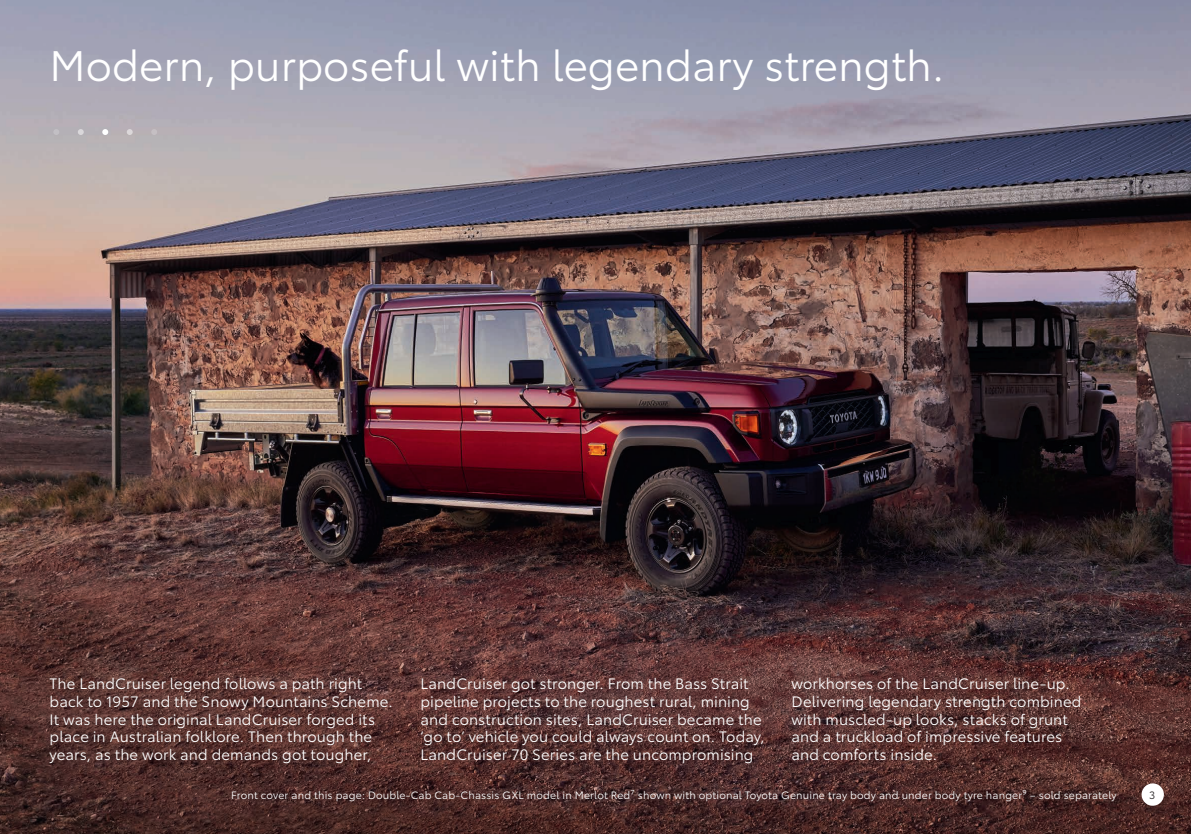
<style>
.page{position:relative;width:1191px;height:834px;background:#fff}
.page>*{position:absolute;margin:0;border:0;box-sizing:border-box;transform-origin:0 0}
.t1{font:42px "Toyota Type";color:#fff}
.t2{font:14.88px/17.8px "Toyota Type";letter-spacing:.005em;color:#fff}
.t3{font:10.5px "Toyota Type";letter-spacing:.015em;color:#fff}
.t4{font:10.5px "Toyota Type";color:#231f20}
</style>
<div class="page">
<img style="left:0;top:0;width:1191px;height:833px">
<svg style="left:53px;top:129px;width:6px;height:6px"></svg>
<svg style="left:78px;top:129px;width:6px;height:6px"></svg>
<svg style="left:102px;top:129px;width:6px;height:6px"></svg>
<svg style="left:127px;top:129px;width:6px;height:6px"></svg>
<svg style="left:151px;top:129px;width:6px;height:6px"></svg>
<div style="left:1141px;top:783px;width:22px;height:22px;background:#fff;border-radius:50%"></div>
<h1 class="t1" style="left:50px;top:35px;width:896px">Modern, purposeful with legendary strength.</h1>
<p class="t2" style="left:50px;top:673px;width:345px">The LandCruiser legend follows a path right back to 1957 and the Snowy Mountains Scheme.<br>It was here the original LandCruiser forged its place in Australian folklore. Then through the years, as the work and demands got tougher,</p>
<p class="t2" style="left:420px;top:673px;width:346px">LandCruiser got stronger. From the Bass Strait pipeline projects to the roughest rural, mining and construction sites, LandCruiser became the ‘go to’ vehicle you could always count on. Today, LandCruiser 70 Series are the uncompromising</p>
<p class="t2" style="left:791px;top:673px;width:291px">workhorses of the LandCruiser line-up.<br>Delivering legendary strength combined with muscled-up looks, stacks of grunt and a truckload of impressive features and comforts inside.</p>
<p class="t3" style="left:231px;top:787px;width:886px">Front cover and this page: Double-Cab Cab-Chassis GXL model in Merlot Red⁷ shown with optional Toyota Genuine tray body and under body tyre hanger⁹ – sold separately</p>
<p class="t4" style="left:1149px;top:786px;width:8px">3</p>
</div>
